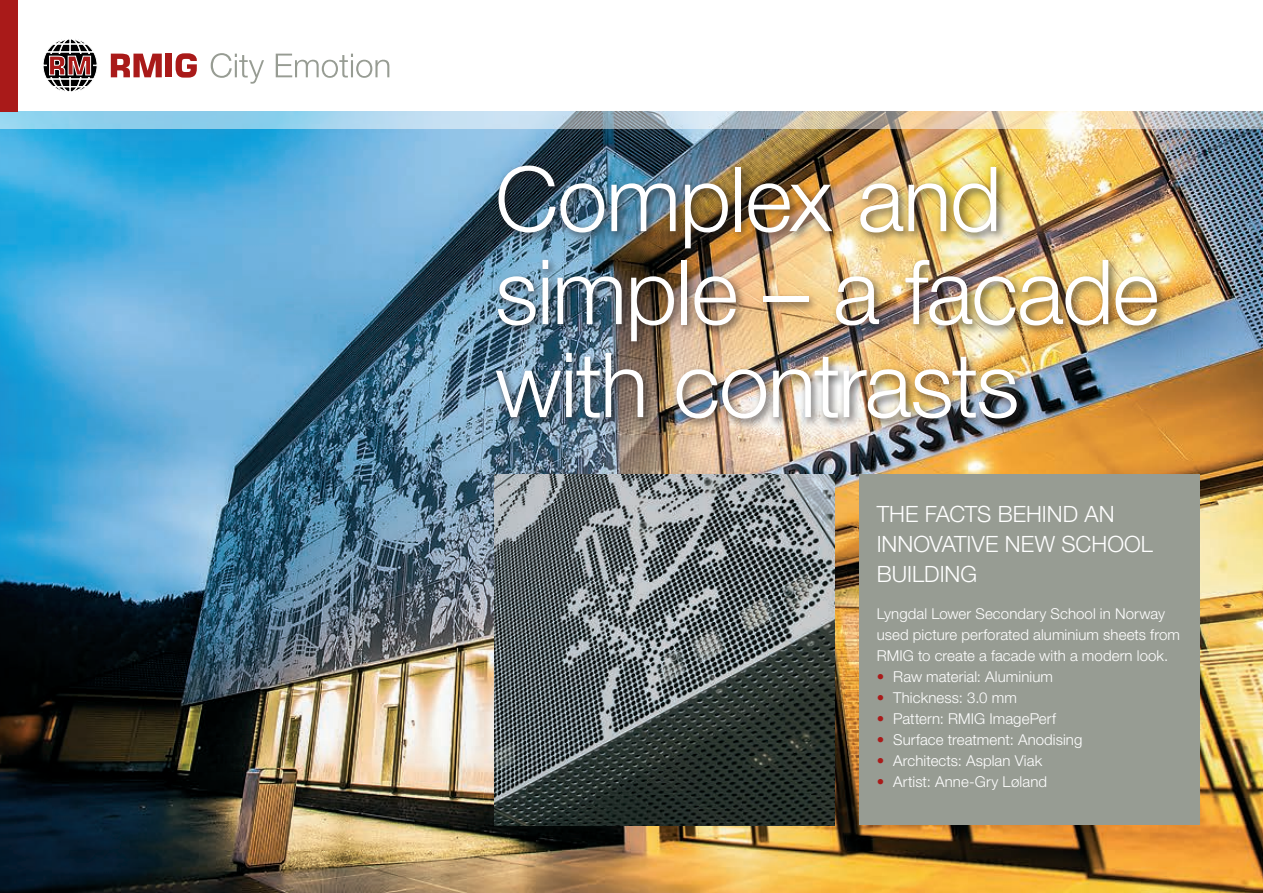
<style>
.page{position:relative;width:1263px;height:893px;background:#fff}
.page>*{position:absolute;margin:0;border:0;box-sizing:border-box;transform-origin:0 0}
.t1{font:300 90px/93px "Helvetica Neue LT Std";letter-spacing:-.015em;color:#fff}
.t2{font:300 22.5px/30px "Helvetica Neue LT Std";color:#fff}
.t3{font:300 15px/21px "Helvetica Neue LT Std";letter-spacing:.005em;color:#fff}
.s1{color:#a91a19}
</style>
<div class="page">
<img style="left:0;top:129px;width:1263px;height:764px">
<svg style="left:0;top:112px;width:1263px;height:17px;background:#b6cacf"></svg>
<div style="left:491px;top:161px;width:677px;height:268px;background:#231f20;opacity:.75"></div>
<div style="left:859px;top:474px;width:340px;height:351px;background:#979c93"></div>
<div style="left:0;top:0;width:17px;height:112px;background:#a91a19"></div>
<svg style="left:111px;top:54px;width:51px;height:23px"></svg>
<div style="left:166px;top:54px;width:6px;height:23px;background:#a91a19"></div>
<svg style="left:176px;top:53px;width:21px;height:25px"></svg>
<svg style="left:43px;top:39px;width:54px;height:53px"></svg>
<svg style="left:211px;top:53px;width:53px;height:31px"></svg>
<svg style="left:276px;top:54px;width:113px;height:24px"></svg>
<img style="left:494px;top:474px;width:340px;height:351px">
<h1 class="t1" style="left:495px;top:151px;width:666px">Complex and simple – a facade with contrasts</h1>
<h2 class="t2" style="left:877px;top:499px;width:278px">THE FACTS BEHIND AN<br>INNOVATIVE NEW SCHOOL<br>BUILDING</h2>
<p class="t3" style="left:877px;top:603px;width:305px">Lyngdal Lower Secondary School in Norway used picture perforated aluminium sheets from<br>RMIG to create a facade with a modern look.</p>
<p class="t3" style="left:877px;top:666px;width:178px"><span class="s1">•</span> Raw material: Aluminium</p>
<p class="t3" style="left:877px;top:687px;width:142px"><span class="s1">•</span> Thickness: 3.0 mm</p>
<p class="t3" style="left:877px;top:708px;width:181px"><span class="s1">•</span> Pattern: RMIG ImagePerf</p>
<p class="t3" style="left:877px;top:729px;width:207px"><span class="s1">•</span> Surface treatment: Anodising</p>
<p class="t3" style="left:877px;top:750px;width:167px"><span class="s1">•</span> Architects: Asplan Viak</p>
<p class="t3" style="left:877px;top:771px;width:172px"><span class="s1">•</span> Artist: Anne-Gry Løland</p>
</div>
